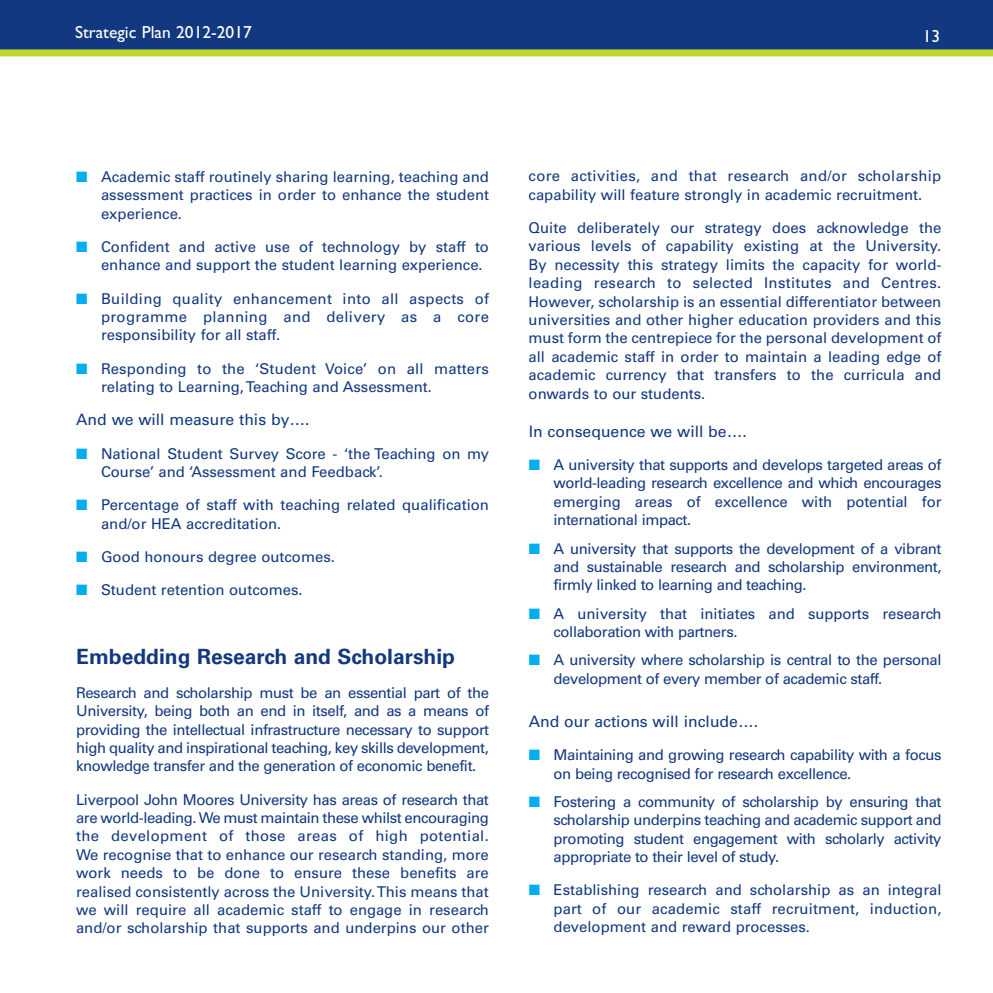
<style>
.page{position:relative;width:993px;height:993px;background:#fff}
.page>*{position:absolute;margin:0;border:0;box-sizing:border-box;transform-origin:0 0}
.t1{font:700 21px "Univers";color:#113880}
.t2{font:17.5px "Gill Sans";color:#fff}
.t3{font:15.75px "Univers";color:#113880}
.t4{font:14.88px/18.4px "Univers";color:#113880;text-align:justify}
.t5{font:14.88px/18.4px "Univers";letter-spacing:-.03em;color:#113880}
.s1{color:#00aeef}
</style>
<div class="page">
<div style="left:0;top:0;width:992px;height:49px;background:#113880"></div>
<div style="left:0;top:49px;width:992px;height:7px;background:#c1d72f"></div>
<p class="t2" style="left:75px;top:26px;width:178px">Strategic Plan 2012-2017</p>
<p class="t2" style="left:922px;top:29px;width:19px">13</p>
<p class="t4" style="left:101px;top:169px;width:389px;text-indent:-25px"><span class="s1">■</span> Academic staff routinely sharing learning, teaching and assessment practices in order to enhance the student experience.</p>
<p class="t4" style="left:101px;top:239px;width:389px;text-indent:-25px"><span class="s1">■</span> Confident and active use of technology by staff to enhance and support the student learning experience.</p>
<p class="t4" style="left:101px;top:290px;width:389px;text-indent:-25px"><span class="s1">■</span> Building quality enhancement into all aspects of programme planning and delivery as a core responsibility for all staff.</p>
<p class="t4" style="left:101px;top:360px;width:389px;text-indent:-25px"><span class="s1">■</span> Responding to the ‘Student Voice’ on all matters relating to Learning,Teaching and Assessment.</p>
<p class="t3" style="left:76px;top:414px;width:235px">And we will measure this by….</p>
<p class="t4" style="left:101px;top:445px;width:389px;text-indent:-25px"><span class="s1">■</span> National Student Survey Score - ‘the Teaching on my<br>Course’ and ‘Assessment and Feedback’.</p>
<p class="t4" style="left:101px;top:497px;width:389px;text-indent:-25px"><span class="s1">■</span> Percentage of staff with teaching related qualification and/or HEA accreditation.</p>
<p class="t4" style="left:76px;top:548px;width:260px"><span class="s1">■</span> Good honours degree outcomes.</p>
<p class="t4" style="left:76px;top:582px;width:228px"><span class="s1">■</span> Student retention outcomes.</p>
<h1 class="t1" style="left:76px;top:649px;width:380px">Embedding Research and Scholarship</h1>
<p class="t4" style="left:76px;top:684px;width:414px">Research and scholarship must be an essential part of the University, being both an end in itself, and as a means of providing the intellectual infrastructure necessary to support high quality and inspirational teaching, key skills development, knowledge transfer and the generation of economic benefit.</p>
<p class="t4" style="left:76px;top:791px;width:414px">Liverpool John Moores University has areas of research that are world-leading. We must maintain these whilst encouraging the development of those areas of high potential.<br>We recognise that to enhance our research standing, more work needs to be done to ensure these benefits are realised consistently across the University.This means that we will require all academic staff to engage in research and/or scholarship that supports and underpins our other</p>
<p class="t4" style="left:528px;top:168px;width:414px">core activities, and that research and/or scholarship capability will feature strongly in academic recruitment.</p>
<p class="t4" style="left:528px;top:220px;width:414px">Quite deliberately our strategy does acknowledge the various levels of capability existing at the University.<br>By necessity this strategy limits the capacity for world&shy;leading research to selected Institutes and Centres.<br>However, scholarship is an essential differentiator between universities and other higher education providers and this must form the centrepiece for the personal development of all academic staff in order to maintain a leading edge of academic currency that transfers to the curricula and onwards to our students.</p>
<p class="t3" style="left:528px;top:425px;width:219px">In consequence we will be….</p>
<p class="t4" style="left:553px;top:457px;width:389px;text-indent:-25px"><span class="s1">■</span> A university that supports and develops targeted areas of world-leading research excellence and which encourages emerging areas of excellence with potential for international impact.</p>
<p class="t4" style="left:553px;top:540px;width:389px;text-indent:-25px"><span class="s1">■</span> A university that supports the development of a vibrant and sustainable research and scholarship environment, firmly linked to learning and teaching.</p>
<p class="t4" style="left:553px;top:605px;width:389px;text-indent:-25px"><span class="s1">■</span> A university that initiates and supports research collaboration with partners.</p>
<p class="t5" style="left:553px;top:652px;width:389px;text-indent:-25px"><span class="s1">■</span> A university where scholarship is central to the personal development of every member of academic staff.</p>
<p class="t3" style="left:528px;top:715px;width:231px">And our actions will include….</p>
<p class="t5" style="left:553px;top:746px;width:389px;text-indent:-25px"><span class="s1">■</span> Maintaining and growing research capability with a focus on being recognised for research excellence.</p>
<p class="t4" style="left:553px;top:793px;width:389px;text-indent:-25px"><span class="s1">■</span> Fostering a community of scholarship by ensuring that scholarship underpins teaching and academic support and promoting student engagement with scholarly activity appropriate to their level of study.</p>
<p class="t4" style="left:553px;top:882px;width:389px;text-indent:-25px"><span class="s1">■</span> Establishing research and scholarship as an integral part of our academic staff recruitment, induction, development and reward processes.</p>
</div>
